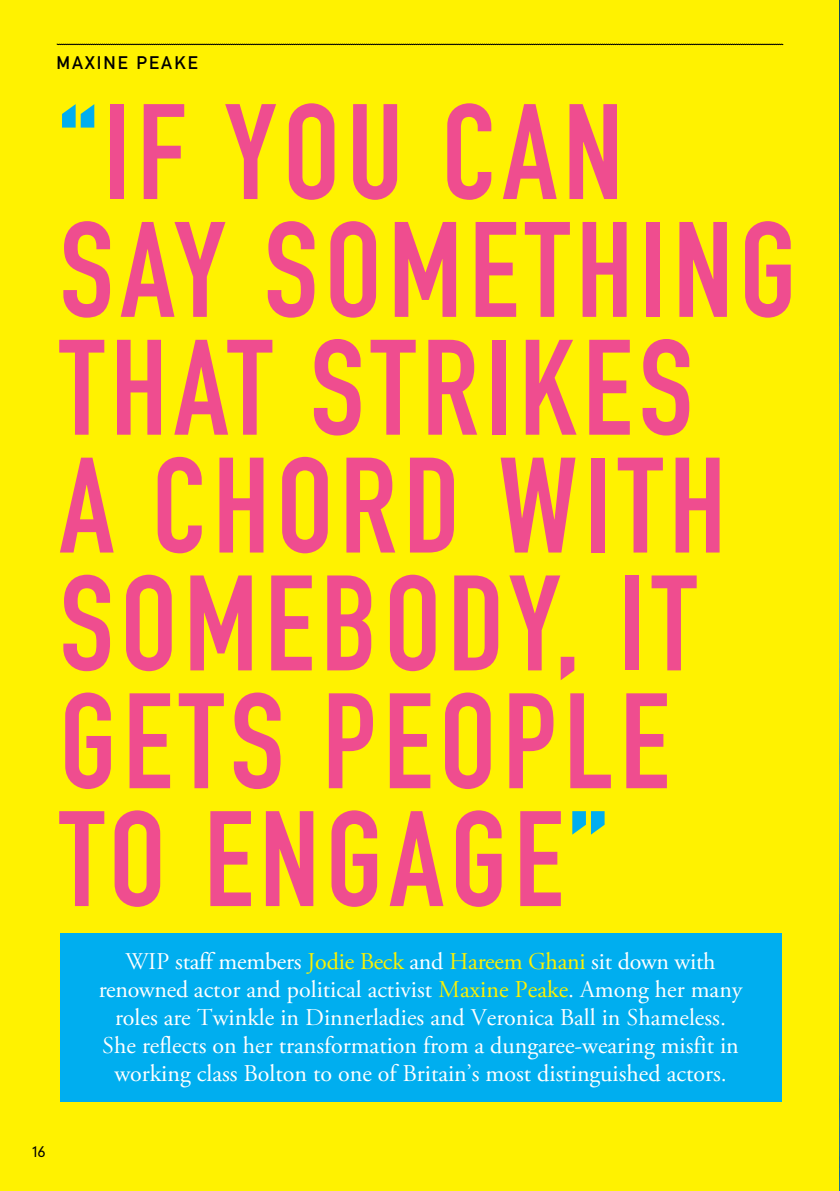
<style>
.page{position:relative;width:840px;height:1191px;background:#fff}
.page>*{position:absolute;margin:0;border:0;box-sizing:border-box;transform-origin:0 0}
.t1{font:133.2px/117.8px "DIN Engschrift Alternate";letter-spacing:.05em;color:#ef4d8f}
.t2{font:24px/28px "Adobe Garamond Pro";color:#fff;text-align:center}
.t3{font:18px "DIN Mittelschrift Alternate";letter-spacing:.115em;color:#000}
.t4{font:300 14.6px "DIN Neuzeit Grotesk";color:#000}
.s1{color:#00aeef}
.s2{color:#fff200}
</style>
<div class="page">
<div style="left:0;top:0;width:839px;height:1191px;background:#fff200"></div>
<img style="left:839px;top:0;width:1px;height:1191px">
<div style="left:60px;top:933px;width:720px;height:168px;background:#00aeef"></div>
<svg style="left:57px;top:44px;width:726px;height:1px"></svg>
<p class="t3" style="left:56px;top:52px;width:143px">MAXINE PEAKE</p>
<h1 class="t1" style="left:60px;top:94px;width:737px"><span class="s1">“</span>IF YOU CAN<br>SAY SOMETHING<br>THAT STRIKES<br>A CHORD WITH<br>SOMEBODY, IT<br>GETS PEOPLE<br>TO ENGAGE<span class="s1">”</span></h1>
<p class="t2" style="left:99px;top:948px;width:645px">WIP staff members <span class="s2">Jodie Beck</span> and <span class="s2">Hareem Ghani</span> sit down with renowned actor and political activist <span class="s2">Maxine Peake</span>. Among her many roles are Twinkle in Dinnerladies and Veronica Ball in Shameless.<br>She reflects on her transformation from a dungaree-wearing misfit in working class Bolton to one of Britain’s most distinguished actors.</p>
<p class="t4" style="left:32px;top:1142px;width:15px">16</p>
</div>
